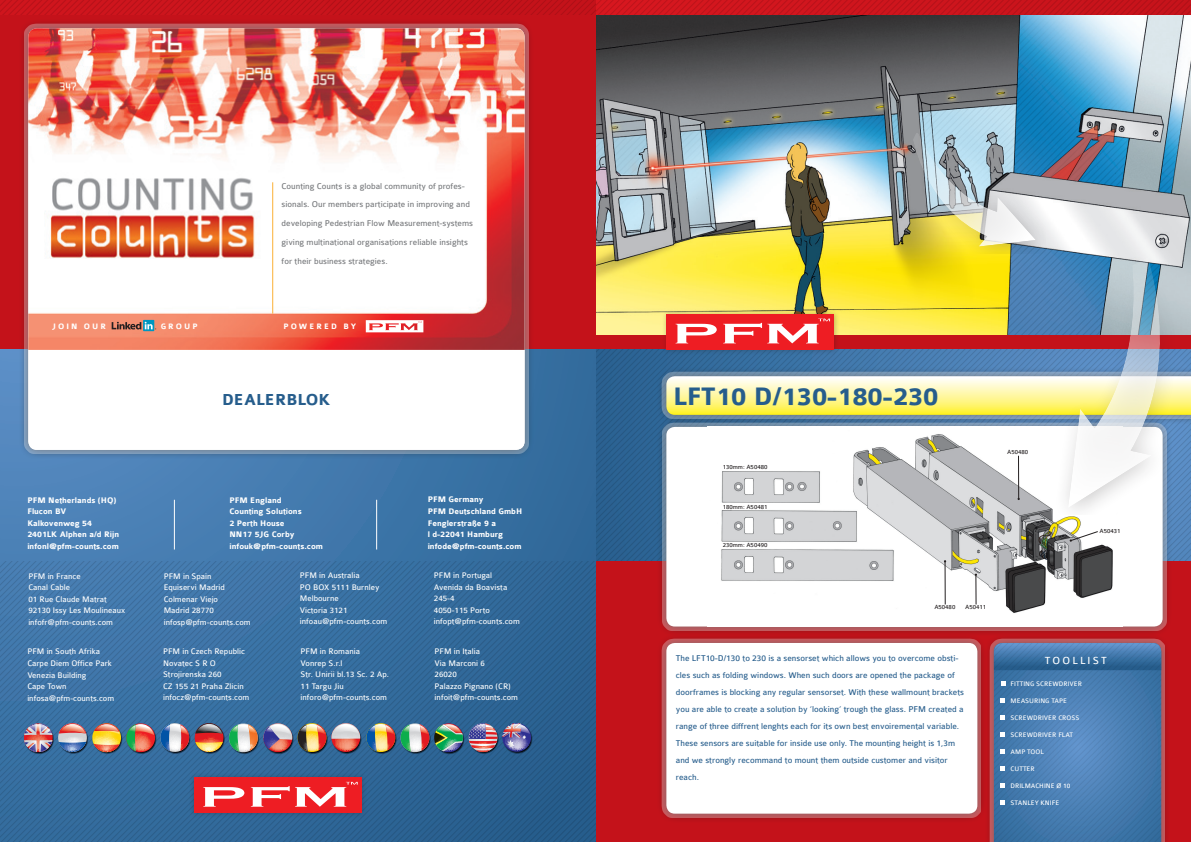
<style>
.page{position:relative;width:1191px;height:842px;background:#fff}
.page>*{position:absolute;margin:0;border:0;box-sizing:border-box;transform-origin:0 0}
.t1{font:700 27px "Colaborate";color:#265d8c}
.t2{font:700 17px "Colaborate";color:#265d8c}
.t3{font:11px "Colaborate";color:#fff}
.t4{font:9px/17px "Colaborate";color:#265d8c}
.t5{font:9px/18.8px "Colaborate";color:#76787b}
.t6{font:8.6px/11.5px "Colaborate";color:#fff}
.t7{font:700 8.6px/11.5px "Colaborate";color:#fff}
.t8{font:700 8.4px "Colaborate";letter-spacing:.24em;color:#fff}
.t9{font:7px "Colaborate";color:#fff}
.t10{font:6.5px "Colaborate";color:#231f20}
</style>
<div class="page">
<img style="left:595px;top:14px;width:596px;height:322px">
<div style="left:595px;top:336px;width:596px;height:14px;background:#c4121a"></div>
<div style="left:595px;top:561px;width:596px;height:281px;background:#c4121a"></div>
<div style="left:0;top:0;width:595px;height:630px;background:#c4121a"></div>
<div style="left:0;top:350px;width:595px;height:492px;background:linear-gradient(to right,#5388be,#30699a)"></div>
<svg style="left:0;top:562px;width:595px;height:6px;background:#3c72a4"></svg>
<svg style="left:0;top:568px;width:595px;height:6px;background:#3c72a3"></svg>
<svg style="left:0;top:574px;width:595px;height:6px;background:#3b71a3"></svg>
<svg style="left:0;top:580px;width:595px;height:6px;background:#3b71a3"></svg>
<svg style="left:0;top:586px;width:595px;height:6px;background:#3b71a2"></svg>
<svg style="left:0;top:592px;width:595px;height:6px;background:#3a70a2"></svg>
<svg style="left:0;top:598px;width:595px;height:6px;background:#3a70a2"></svg>
<svg style="left:0;top:604px;width:595px;height:6px;background:#3970a1"></svg>
<svg style="left:0;top:610px;width:595px;height:6px;background:#396fa1"></svg>
<svg style="left:0;top:616px;width:595px;height:6px;background:#396fa0"></svg>
<svg style="left:0;top:622px;width:595px;height:6px;background:#386fa0"></svg>
<svg style="left:0;top:628px;width:595px;height:6px;background:#386ea0"></svg>
<svg style="left:0;top:634px;width:595px;height:6px;background:#386e9f"></svg>
<svg style="left:0;top:640px;width:595px;height:6px;background:#376e9f"></svg>
<svg style="left:0;top:646px;width:595px;height:6px;background:#376d9e"></svg>
<svg style="left:0;top:652px;width:595px;height:6px;background:#376d9e"></svg>
<svg style="left:0;top:658px;width:595px;height:6px;background:#366d9e"></svg>
<svg style="left:0;top:664px;width:595px;height:6px;background:#366c9d"></svg>
<svg style="left:0;top:670px;width:595px;height:6px;background:#366c9d"></svg>
<svg style="left:0;top:676px;width:595px;height:6px;background:#356b9c"></svg>
<svg style="left:0;top:682px;width:595px;height:6px;background:#356b9c"></svg>
<svg style="left:0;top:688px;width:595px;height:6px;background:#346b9c"></svg>
<svg style="left:0;top:694px;width:595px;height:6px;background:#346a9b"></svg>
<svg style="left:0;top:700px;width:595px;height:6px;background:#336a9b"></svg>
<svg style="left:0;top:706px;width:595px;height:6px;background:#336a9a"></svg>
<svg style="left:0;top:712px;width:595px;height:6px;background:#32699a"></svg>
<svg style="left:0;top:718px;width:595px;height:6px;background:#326999"></svg>
<svg style="left:0;top:754px;width:595px;height:6px;background:#306797"></svg>
<svg style="left:0;top:760px;width:595px;height:6px;background:#306796"></svg>
<svg style="left:0;top:766px;width:595px;height:6px;background:#306696"></svg>
<svg style="left:0;top:772px;width:595px;height:6px;background:#2e6595"></svg>
<img style="left:23px;top:722px;width:509px;height:32px">
<div style="left:189px;top:772px;width:178px;height:47px;background:#231f20;opacity:.3"></div>
<svg style="left:0;top:778px;width:595px;height:64px;background:#4c628c"></svg>
<img style="left:883px;top:133px;width:172px;height:135px">
<div style="left:661px;top:309px;width:178px;height:46px;background:#231f20;opacity:.3"></div>
<div style="left:667px;top:314px;width:167px;height:36px;background:#ee1d23"></div>
<svg style="left:675px;top:324px;width:41px;height:19px"></svg>
<svg style="left:723px;top:319px;width:107px;height:24px"></svg>
<svg style="left:0;top:0;width:1191px;height:14px"></svg>
<div style="left:18px;top:18px;width:516px;height:441px;background:#231f20;opacity:.75"></div>
<div style="left:24px;top:24px;width:504px;height:430px;background:#fff;opacity:.3"></div>
<img style="left:28px;top:28px;width:496px;height:322px">
<div style="left:28px;top:350px;width:496px;height:100px;background:#fff"></div>
<hr style="left:272px;top:182px;width:1px;height:132px;background:#fbb036">
<svg style="left:366px;top:320px;width:57px;height:12px"></svg>
<svg style="left:143px;top:320px;width:11px;height:11px"></svg>
<svg style="left:112px;top:322px;width:44px;height:7px"></svg>
<hr style="left:174px;top:500px;width:1px;height:49px;background:#fff">
<hr style="left:376px;top:500px;width:1px;height:49px;background:#fff">
<div style="left:661px;top:371px;width:530px;height:48px;background:#fff;opacity:.3"></div>
<svg style="left:595px;top:349px;width:409px;height:66px;background:#9db29e"></svg>
<div style="left:656px;top:633px;width:330px;height:189px;background:#231f20;opacity:.75"></div>
<div style="left:661px;top:638px;width:320px;height:179px;background:#fff;opacity:.3"></div>
<div style="left:666px;top:643px;width:311px;height:171px;background:#fff;border-radius:9px"></div>
<div style="left:984px;top:633px;width:186px;height:209px;background:#bb121a"></div>
<div style="left:989px;top:638px;width:176px;height:204px;background:#fff;opacity:.3"></div>
<div style="left:656px;top:417px;width:515px;height:218px;background:#231f20;opacity:.75"></div>
<div style="left:661px;top:422px;width:505px;height:208px;background:#fff;opacity:.3"></div>
<div style="left:666px;top:427px;width:496px;height:199px;background:#fff;border-radius:9px"></div>
<img style="left:721px;top:434px;width:391px;height:115px">
<svg style="left:994px;top:643px;width:167px;height:199px;background:#467caf"></svg>
<svg style="left:1004px;top:247px;width:187px;height:284px"></svg>
<svg style="left:1070px;top:531px;width:28px;height:10px"></svg>
<svg style="left:595px;top:549px;width:596px;height:67px"></svg>
<hr style="left:1018px;top:456px;width:1px;height:42px;background:#231f20">
<p class="t5" style="left:282px;top:176px;width:193px">Counting Counts is a global community of profes&shy;sionals. Our members participate in improving and developing Pedestrian Flow Measurement-systems giving multinational organisations reliable insights for their business strategies.</p>
<p class="t8" style="left:52px;top:322px;width:55px">JOIN OUR</p>
<p class="t8" style="left:161px;top:322px;width:38px">GROUP</p>
<p class="t8" style="left:283px;top:322px;width:74px">POWERED BY</p>
<h2 class="t2" style="left:222px;top:391px;width:110px">DEALERBLOK</h2>
<h1 class="t1" style="left:673px;top:383px;width:267px">LFT10 D/130-180-230</h1>
<p class="t10" style="left:722px;top:463px;width:46px">130mm: A50480</p>
<p class="t10" style="left:722px;top:503px;width:46px">180mm: A50481</p>
<p class="t10" style="left:722px;top:542px;width:46px">230mm: A50490</p>
<p class="t7" style="left:27px;top:494px;width:93px">PFM Netherlands (HQ)<br>Flucon BV<br>Kalkovenweg 54<br>2401LK Alphen a/d Rijn infonl@pfm-counts.com</p>
<p class="t7" style="left:229px;top:494px;width:95px">PFM England<br>Counting Solutions<br>2 Perth House<br>NN17 5JG Corby infouk@pfm-counts.com</p>
<p class="t7" style="left:428px;top:494px;width:96px">PFM Germany<br>PFM Deutschland GmbH<br>Fenglerstraße 9 a<br>l d-22041 Hamburg infode@pfm-counts.com</p>
<p class="t6" style="left:28px;top:570px;width:98px">PFM in France<br>Canal Cable<br>01 Rue Claude Matrat<br>92130 Issy Les Moulineaux infofr@pfm-counts.com</p>
<p class="t6" style="left:164px;top:570px;width:88px">PFM in Spain<br>Equiservi Madrid<br>Colmenar Viejo<br>Madrid 28770 infosp@pfm-counts.com</p>
<p class="t6" style="left:300px;top:570px;width:89px">PFM in Australia<br>PO BOX 5111 Burnley<br>Melbourne<br>Victoria 3121 infoau@pfm-counts.com</p>
<p class="t6" style="left:434px;top:570px;width:87px">PFM in Portugal<br>Avenida da Boavista<br>245-4<br>4050-115 Porto infopt@pfm-counts.com</p>
<p class="t6" style="left:27px;top:646px;width:88px">PFM in South Afrika<br>Carpe Diem Office Park<br>Venezia Building<br>Cape Town infosa@pfm-counts.com</p>
<p class="t6" style="left:163px;top:646px;width:88px">PFM in Czech Republic<br>Novatec S R O<br>Strojirenska 260<br>CZ 155 21 Praha Zlicin infocz@pfm-counts.com</p>
<p class="t6" style="left:300px;top:646px;width:90px">PFM in Romania<br>Vonrep S.r.l<br>Str. Unirii bl.13 Sc. 2 Ap.<br>11 Targu Jiu inforo@pfm-counts.com</p>
<p class="t6" style="left:434px;top:646px;width:85px">PFM in Italia<br>Via Marconi 6<br>26020<br>Palazzo Pignano (CR) infoit@pfm-counts.com</p>
<p class="t4" style="left:676px;top:649px;width:290px">The LFT10-D/130 to 230 is a sensorset which allows you to overcome obsti&shy;cles such as folding windows. When such doors are opened the package of doorframes is blocking any regular sensorset. With these wallmount brackets you are able to create a solution by ‘looking’ trough the glass. PFM created a range of three diffrent lenghts each for its own best envoiremental variable.<br>These sensors are suitable for inside use only. The mounting height is 1,3m and we strongly recommand to mount them outside customer and visitor reach.</p>
<p class="t10" style="left:934px;top:604px;width:22px">A50480</p>
<p class="t10" style="left:965px;top:604px;width:22px">A50411</p>
<p class="t10" style="left:1007px;top:448px;width:22px">A50480</p>
<p class="t10" style="left:1099px;top:528px;width:22px">A50431</p>
<p class="t3" style="left:1045px;top:655px;width:17px">Toollist</p>
<p class="t9" style="left:1010px;top:680px;width:8px">Fittin</p>
<p class="t9" style="left:1030px;top:680px;width:12px">g screwdriver</p>
<p class="t9" style="left:1010px;top:697px;width:12px">Measurin</p>
<p class="t9" style="left:1045px;top:697px;width:11px">g tape</p>
<p class="t9" style="left:1010px;top:714px;width:10px">Screwdriver</p>
<p class="t9" style="left:1058px;top:714px;width:6px">cross</p>
<p class="t9" style="left:1010px;top:731px;width:10px">Screwdriver</p>
<p class="t9" style="left:1058px;top:731px;width:5px">flat</p>
<p class="t9" style="left:1010px;top:748px;width:22px">AMP tool</p>
<p class="t9" style="left:1005px;top:765px;width:6px">cutter</p>
<p class="t9" style="left:1010px;top:782px;width:10px">Drilmac</p>
<p class="t9" style="left:1039px;top:782px;width:9px">hine</p>
<p class="t9" style="left:1056px;top:782px;width:15px">Ø 10</p>
<p class="t9" style="left:1010px;top:799px;width:9px">Stanle</p>
<p class="t9" style="left:1034px;top:799px;width:15px">y knife</p>
</div>
